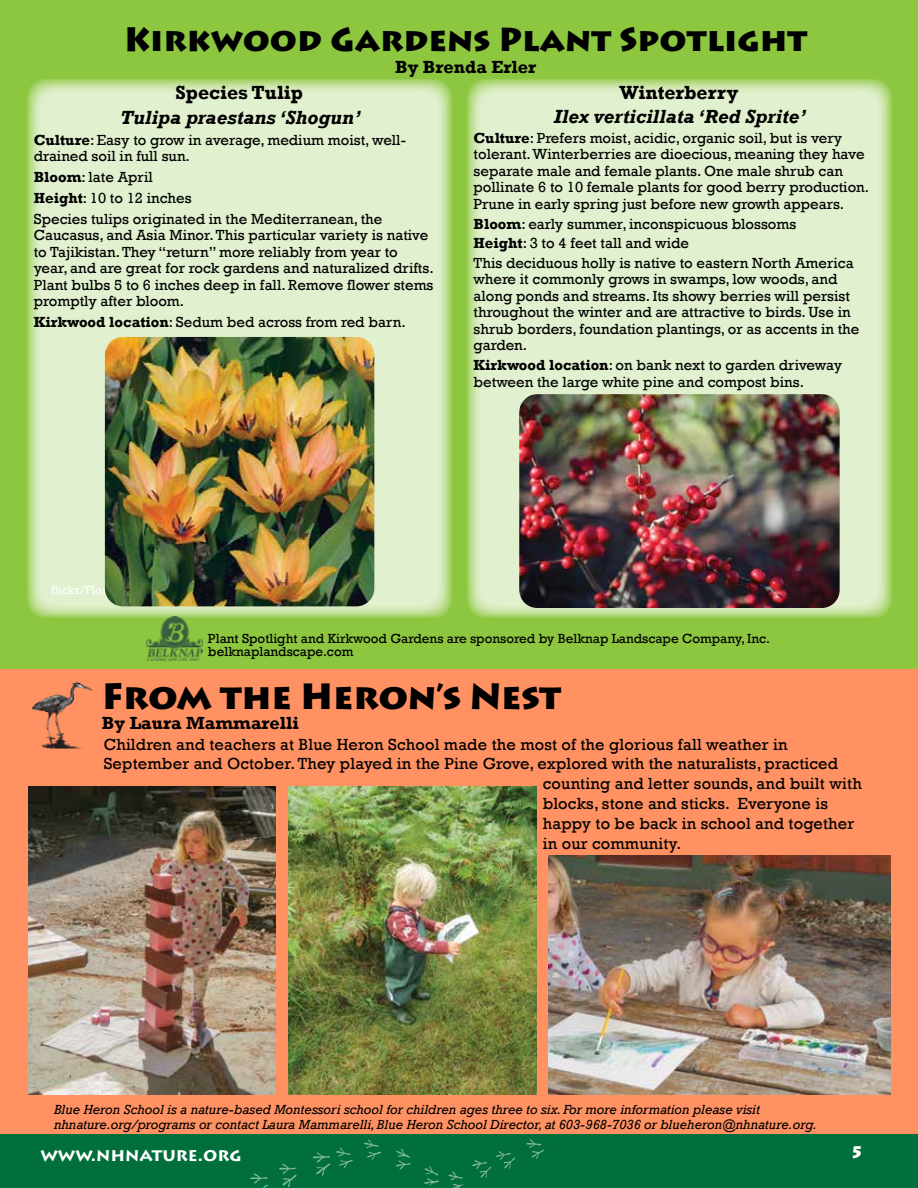
<style>
.page{position:relative;width:918px;height:1188px;background:#fff}
.page>*{position:absolute;margin:0;border:0;box-sizing:border-box;transform-origin:0 0}
.t1{font:900 36px "Lithos Pro";letter-spacing:-.01em;color:#000}
.t2{font:900 33px "Lithos Pro";color:#000}
.t3{font:italic 700 19.5px "Rockwell";color:#000}
.t4{font:700 19.5px "Rockwell";color:#000}
.t5{font:700 18px "Rockwell";color:#000}
.t6{font:700 18px "Lithos Pro";color:#fff}
.t7{font:16.5px "Rockwell";letter-spacing:.01em;color:#000}
.t8{font:900 16.5px "Lithos Pro";color:#fff}
.t9{font:15px/16.5px "Rockwell";color:#000}
.t10{font:italic 13.5px/15px "Rockwell";color:#000}
.t11{font:13.5px/13.5px "Rockwell";color:#000}
.s1{font-weight:700}
</style>
<div class="page">
<div style="left:0;top:1134px;width:918px;height:54px;background:#006f3b"></div>
<svg style="left:526px;top:1139px;width:19px;height:20px"></svg>
<svg style="left:448px;top:1151px;width:68px;height:37px"></svg>
<svg style="left:424px;top:1166px;width:15px;height:20px"></svg>
<svg style="left:396px;top:1148px;width:15px;height:22px"></svg>
<svg style="left:364px;top:1139px;width:17px;height:21px"></svg>
<svg style="left:313px;top:1148px;width:40px;height:28px"></svg>
<svg style="left:250px;top:1173px;width:18px;height:15px"></svg>
<svg style="left:279px;top:1163px;width:18px;height:24px"></svg>
<div style="left:0;top:0;width:918px;height:670px;background:#8dc63f"></div>
<svg style="left:27px;top:79px;width:425px;height:539px;background:#d6e9bd"></svg>
<svg style="left:467px;top:79px;width:425px;height:539px;background:#dcedc5"></svg>
<img style="left:146px;top:616px;width:56px;height:45px">
<div style="left:1px;top:670px;width:917px;height:464px;background:#ff9162"></div>
<img style="left:32px;top:682px;width:60px;height:67px">
<img style="left:288px;top:786px;width:248px;height:309px">
<img style="left:549px;top:855px;width:342px;height:240px">
<img style="left:28px;top:786px;width:248px;height:309px">
<img style="left:519px;top:394px;width:321px;height:214px">
<img style="left:105px;top:337px;width:269px;height:269px">
<h2 class="t2" style="left:124px;top:19px;width:685px">Kirkwood Gardens Plant Spotlight</h2>
<p class="t5" style="left:395px;top:56px;width:143px">By Brenda Erler</p>
<h3 class="t4" style="left:175px;top:80px;width:129px">Species Tulip</h3>
<h3 class="t3" style="left:120px;top:106px;width:242px">Tulipa praestans ‘Shogun’</h3>
<p class="t9" style="left:34px;top:132px;width:374px"><span class="s1">Culture</span>: Easy to grow in average, medium moist, well&shy;drained soil in full sun.</p>
<p class="t9" style="left:34px;top:167px;width:350px;line-height:20.9px"><span class="s1">Bloom</span>: late April<br><span class="s1">Height</span>: 10 to 12 inches<br>Species tulips originated in the Mediterranean, the</p>
<p class="t9" style="left:34px;top:227px;width:402px">Caucasus, and Asia Minor. This particular variety is native to Tajikistan. They “return” more reliably from year to year, and are great for rock gardens and naturalized drifts.<br>Plant bulbs 5 to 6 inches deep in fall. Remove flower stems promptly after bloom.</p>
<p class="t9" style="left:34px;top:314px;width:374px"><span class="s1">Kirkwood location</span>: Sedum bed across from red barn.</p>
<h3 class="t4" style="left:620px;top:80px;width:120px">Winterberry</h3>
<h3 class="t3" style="left:554px;top:105px;width:253px">Ilex verticillata ‘Red Sprite’</h3>
<p class="t9" style="left:474px;top:130px;width:397px"><span class="s1">Culture</span>: Prefers moist, acidic, organic soil, but is very tolerant. Winterberries are dioecious, meaning they have separate male and female plants. One male shrub can pollinate 6 to 10 female plants for good berry production.<br>Prune in early spring just before new growth appears.</p>
<p class="t9" style="left:474px;top:214px;width:382px;line-height:19.8px"><span class="s1">Bloom</span>: early summer, inconspicuous blossoms<br><span class="s1">Height</span>: 3 to 4 feet tall and wide<br>This deciduous holly is native to eastern North America</p>
<p class="t9" style="left:474px;top:271px;width:387px">where it commonly grows in swamps, low woods, and along ponds and streams. Its showy berries will persist throughout the winter and are attractive to birds. Use in shrub borders, foundation plantings, or as accents in the garden.</p>
<p class="t9" style="left:474px;top:357px;width:370px"><span class="s1">Kirkwood location</span>: on bank next to garden driveway between the large white pine and compost bins.</p>
<p class="t11" style="left:208px;top:632px;width:564px">Plant Spotlight and Kirkwood Gardens are sponsored by Belknap Landscape Company, Inc. belknaplandscape.com</p>
<h1 class="t1" style="left:102px;top:674px;width:461px">From the Heron’s Nest</h1>
<p class="t5" style="left:102px;top:712px;width:199px">By Laura Mammarelli</p>
<p class="t7" style="left:104px;top:735px;width:685px">Children and teachers at Blue Heron School made the most of the glorious fall weather in</p>
<p class="t7" style="left:104px;top:754px;width:736px">September and October. They played in the Pine Grove, explored with the naturalists, practiced</p>
<p class="t7" style="left:543px;top:774px;width:321px">counting and letter sounds, and built with</p>
<p class="t7" style="left:543px;top:794px;width:287px">blocks, stone and sticks. Everyone is</p>
<p class="t7" style="left:543px;top:814px;width:313px">happy to be back in school and together</p>
<p class="t7" style="left:543px;top:834px;width:140px">in our community.</p>
<p class="t10" style="left:54px;top:1102px;width:765px">Blue Heron School is a nature-based Montessori school for children ages three to six. For more information please visit nhnature.org/programs or contact Laura Mammarelli, Blue Heron School Director, at 603-968-7036 or blueheron@nhnature.org.</p>
<p class="t6" style="left:40px;top:1144px;width:202px">WWW.NHNATURE.ORG</p>
<p class="t8" style="left:851px;top:1142px;width:15px">5</p>
</div>
